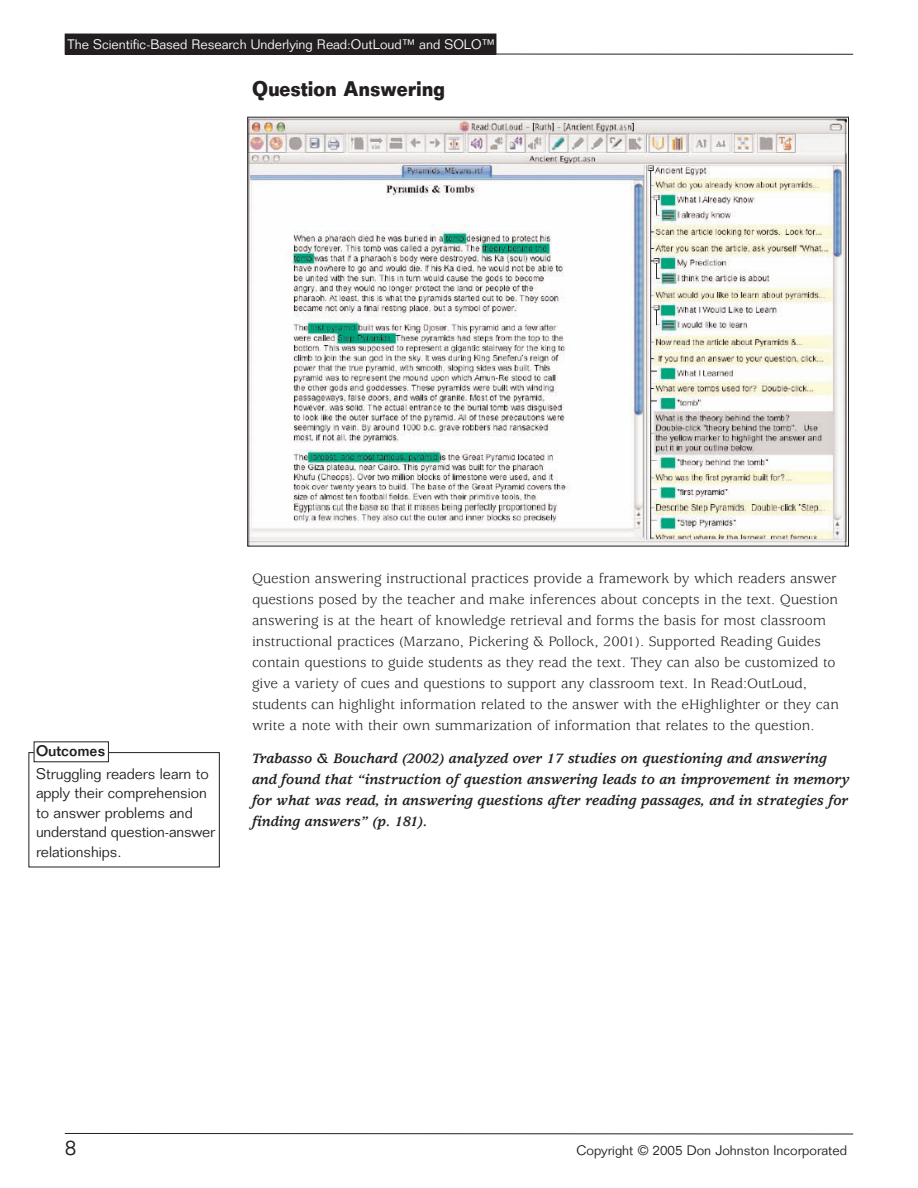
<style>
.page{position:relative;width:918px;height:1188px;background:#fff}
.page>*{position:absolute;margin:0;border:0;box-sizing:border-box;transform-origin:0 0}
.t1{font:300 21px "Folio";color:#231f20}
.t2{font:700 20.7px "Folio";color:#231f20;scale:.87 1}
.t3{font:15px/21px "Usherwood";color:#231f20}
.t4{font:italic 700 15px/21px "Usherwood";color:#231f20}
.t5{font:300 15px/19.5px "Folio";color:#231f20}
.t6{font:500 15px "Folio";color:#231f20}
.t7{font:300 13.5px "Folio";color:#fff}
.t8{font:300 13.5px "Folio";color:#231f20}
</style>
<div class="page">
<svg style="left:64px;top:1133px;width:790px;height:2px;background:#908e8f"></svg>
<hr style="left:473px;top:54px;width:380px;height:1px;background:#231f20">
<div style="left:65px;top:34px;width:431px;height:20px;background:#231f20"></div>
<div style="left:65px;top:34px;width:431px;height:21px;border:1px solid #231f20"></div>
<div style="left:29px;top:752px;width:191px;height:115px;border:1px solid #231f20"></div>
<div style="left:34px;top:742px;width:74px;height:20px;background:#fff"></div>
<img style="left:250px;top:119px;width:596px;height:425px">
<p class="t7" style="left:68px;top:39px;width:429px">The Scientific-Based Research Underlying Read:OutLoud™ and SOLO™</p>
<h2 class="t2" style="left:252px;top:81px;width:224px">Question Answering</h2>
<p class="t6" style="left:36px;top:746px;width:71px">Outcomes</p>
<p class="t5" style="left:36px;top:766px;width:181px">Struggling readers learn to apply their comprehension to answer problems and understand question-answer relationships.</p>
<p class="t3" style="left:252px;top:569px;width:588px">Question answering instructional practices provide a framework by which readers answer questions posed by the teacher and make inferences about concepts in the text. Question answering is at the heart of knowledge retrieval and forms the basis for most classroom instructional practices (Marzano, Pickering &amp; Pollock, 2001). Supported Reading Guides contain questions to guide students as they read the text. They can also be customized to give a variety of cues and questions to support any classroom text. In Read:OutLoud, students can highlight information related to the answer with the eHighlighter or they can write a note with their own summarization of information that relates to the question.</p>
<p class="t4" style="left:252px;top:749px;width:599px">Trabasso &amp; Bouchard (2002) analyzed over 17 studies on questioning and answering and found that “instruction of question answering leads to an improvement in memory for what was read, in answering questions after reading passages, and in strategies for finding answers” (p. 181).</p>
<h1 class="t1" style="left:65px;top:1140px;width:13px">8</h1>
<p class="t8" style="left:577px;top:1145px;width:272px">Copyright © 2005 Don Johnston Incorporated</p>
</div>
